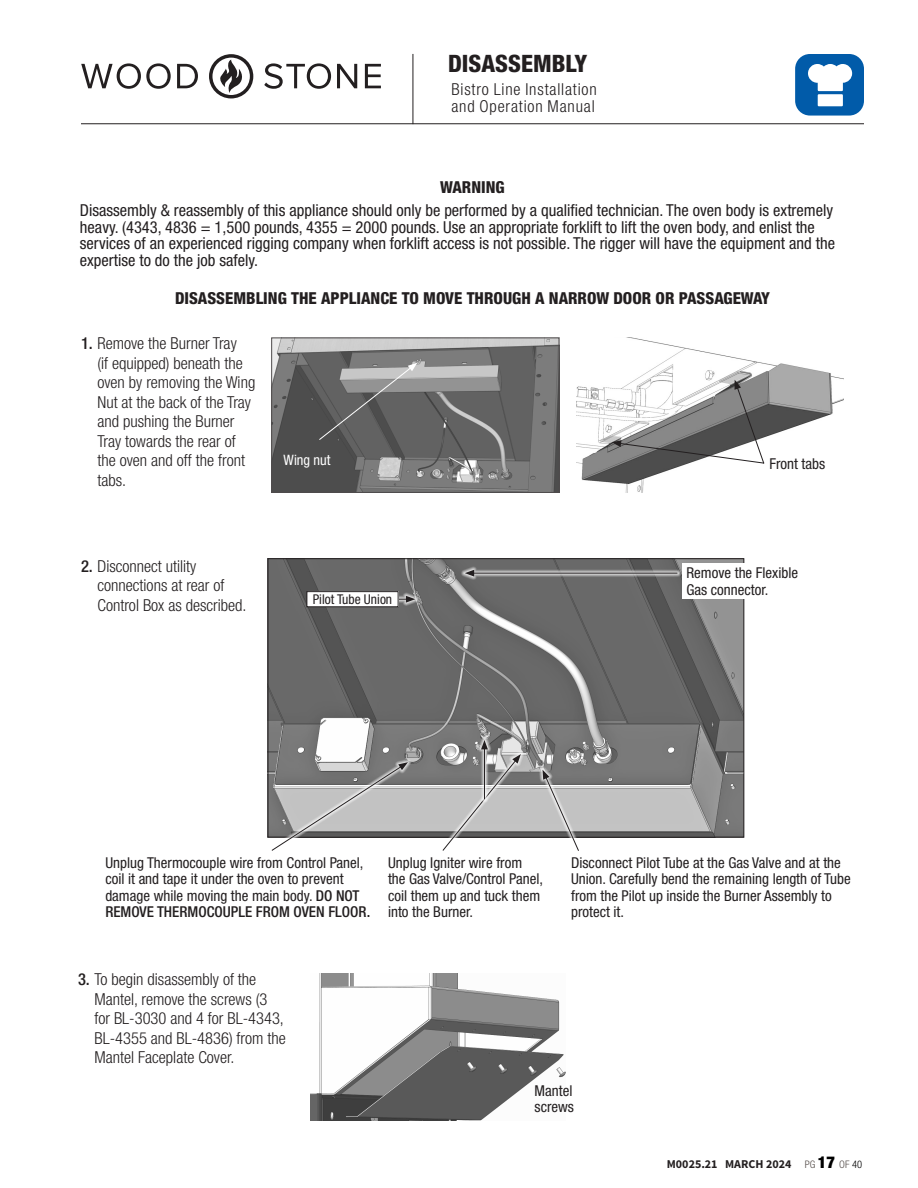
<style>
.page{position:relative;width:918px;height:1188px;background:#fff}
.page>*{position:absolute;margin:0;border:0;box-sizing:border-box;transform-origin:0 0}
.section__TOC_trigger{font:800 condensed 24px "Helvetica Neue LT Std";color:#231f20}
.callouts{font:condensed 16.5px/16.5px "Helvetica Neue LT Std";color:#231f20}
.body_Numbered_list{font:300 condensed 16.5px/19.5px "Helvetica Neue LT Std";color:#231f20}
.page_head{font:800 condensed 16.5px "Helvetica Neue LT Std";color:#231f20}
.body_Numbered_list-2{font:300 condensed 16.5px/17.2px "Helvetica Neue LT Std";letter-spacing:.05em;color:#231f20}
.callouts-2{font:condensed 15px/16.5px "Helvetica Neue LT Std";color:#231f20}
.body_Flush_Left{font:condensed 14.4px "Helvetica Neue LT Std";color:#fff}
.callouts-3{font:condensed 13.5px "Helvetica Neue LT Std";color:#231f20}
.t1{font:700 12px "Source Sans Pro";color:#231f20}
.s1{font-weight:500}
.s2{font-family:"Helvetica Neue LT Std";font-weight:300;font-stretch:condensed;font-size:10.35px;color:#524a47}
.s3{font-family:"Helvetica Neue LT Std";font-weight:900;font-stretch:condensed;font-size:16.35px;color:#000}
.s4{font-family:"Helvetica Neue LT Std";font-weight:300;font-stretch:condensed;font-size:10.35px;color:#000}
</style>
<div class="page">
<hr style="left:81px;top:123px;width:783px;height:1px;background:#231f20">
<hr style="left:413px;top:54px;width:1px;height:70px;background:#231f20">
<div style="left:795px;top:54px;width:69px;height:62px;background:#015ba9;border-radius:15px"></div>
<div style="left:818px;top:94px;width:25px;height:12px;background:#fff"></div>
<svg style="left:808px;top:64px;width:44px;height:27px"></svg>
<svg style="left:81px;top:54px;width:300px;height:45px"></svg>
<img style="left:311px;top:974px;width:254px;height:146px">
<img style="left:270px;top:560px;width:472px;height:275px">
<svg style="left:268px;top:759px;width:143px;height:79px"></svg>
<svg style="left:271px;top:762px;width:137px;height:89px"></svg>
<svg style="left:439px;top:751px;width:86px;height:87px"></svg>
<div style="left:682px;top:563px;width:123px;height:36px;background:#fff"></div>
<img style="left:273px;top:340px;width:284px;height:151px">
<div style="left:271px;top:338px;width:288px;height:155px;border:1px solid #231f20"></div>
<svg style="left:318px;top:363px;width:99px;height:78px;background:#737373"></svg>
<img style="left:576px;top:338px;width:268px;height:155px">
<svg style="left:612px;top:380px;width:153px;height:84px"></svg>
<svg style="left:461px;top:566px;width:220px;height:14px;background:#828182"></svg>
<hr style="left:472px;top:573px;width:206px;height:1px;background:#231f20">
<svg style="left:465px;top:570px;width:9px;height:7px"></svg>
<svg style="left:539px;top:766px;width:43px;height:72px"></svg>
<svg style="left:543px;top:770px;width:37px;height:81px"></svg>
<svg style="left:478px;top:737px;width:13px;height:3px"></svg>
<svg style="left:442px;top:740px;width:79px;height:111px;background:#b0b0b0"></svg>
<svg style="left:398px;top:592px;width:21px;height:14px"></svg>
<svg style="left:398px;top:596px;width:17px;height:7px"></svg>
<div style="left:307px;top:592px;width:91px;height:15px;background:#fff"></div>
<div style="left:307px;top:591px;width:91px;height:16px;border:1px solid #231f20"></div>
<p class="section__TOC_trigger" style="left:448px;top:48px;width:141px">DISASSEMBLY</p>
<p class="body_Numbered_list-2" style="left:451px;top:80px;width:147px">Bistro Line Installation and Operation Manual</p>
<p class="page_head" style="left:440px;top:177px;width:66px">WARNING</p>
<p class="callouts" style="left:80px;top:202px;width:757px">Disassembly &amp; reassembly of this appliance should only be performed by a qualified technician. The oven body is extremely heavy. (4343, 4836 = 1,500 pounds, 4355 = 2000 pounds. Use an appropriate forklift to lift the oven body, and enlist the services of an experienced rigging company when forklift access is not possible. The rigger will have the equipment and the expertise to do the job safely.</p>
<p class="page_head" style="left:175px;top:288px;width:596px">DISASSEMBLING THE APPLIANCE TO MOVE THROUGH A NARROW DOOR OR PASSAGEWAY</p>
<p class="body_Numbered_list" style="left:98px;top:334px;width:159px;text-indent:-16px"><span class="s1">1.</span> Remove the Burner Tray<br>(if equipped) beneath the oven by removing the Wing<br>Nut at the back of the Tray and pushing the Burner<br>Tray towards the rear of the oven and off the front tabs.</p>
<p class="body_Flush_Left" style="left:284px;top:451px;width:48px">Wing nut</p>
<p class="callouts-2" style="left:770px;top:456px;width:57px">Front tabs</p>
<p class="body_Numbered_list" style="left:98px;top:556px;width:148px;text-indent:-16px"><span class="s1">2.</span> Disconnect utility connections at rear of<br>Control Box as described.</p>
<p class="callouts-3" style="left:313px;top:591px;width:81px">Pilot Tube Union</p>
<p class="callouts-2" style="left:687px;top:565px;width:113px">Remove the Flexible</p>
<p class="callouts-2" style="left:687px;top:581px;width:83px">Gas connector.</p>
<p class="callouts-2" style="left:105px;top:854px;width:266px">Unplug Thermocouple wire from Control Panel, coil it and tape it under the oven to prevent damage while moving the main body. <span class="s1">DO NOT REMOVE THERMOCOUPLE FROM OVEN FLOOR.</span></p>
<p class="callouts-2" style="left:388px;top:854px;width:156px">Unplug Igniter wire from the Gas Valve/Control Panel, coil them up and tuck them into the Burner.</p>
<p class="callouts-2" style="left:571px;top:854px;width:281px">Disconnect Pilot Tube at the Gas Valve and at the Union. Carefully bend the remaining length of Tube from the Pilot up inside the Burner Assembly to protect it.</p>
<p class="body_Numbered_list" style="left:94px;top:970px;width:193px;text-indent:-16px"><span class="s1">3.</span> To begin disassembly of the<br>Mantel, remove the screws (3 for BL-3030 and 4 for BL-4343,<br>BL-4355 and BL-4836) from the<br>Mantel Faceplate Cover.</p>
<p class="callouts-2" style="left:535px;top:1082px;width:41px">Mantel screws</p>
<p class="t1" style="left:667px;top:1156px;width:197px">M0025.21 MARCH 2024 <span class="s2">PG</span> <span class="s3">17</span> <span class="s2">OF</span> <span class="s4">40</span></p>
</div>
